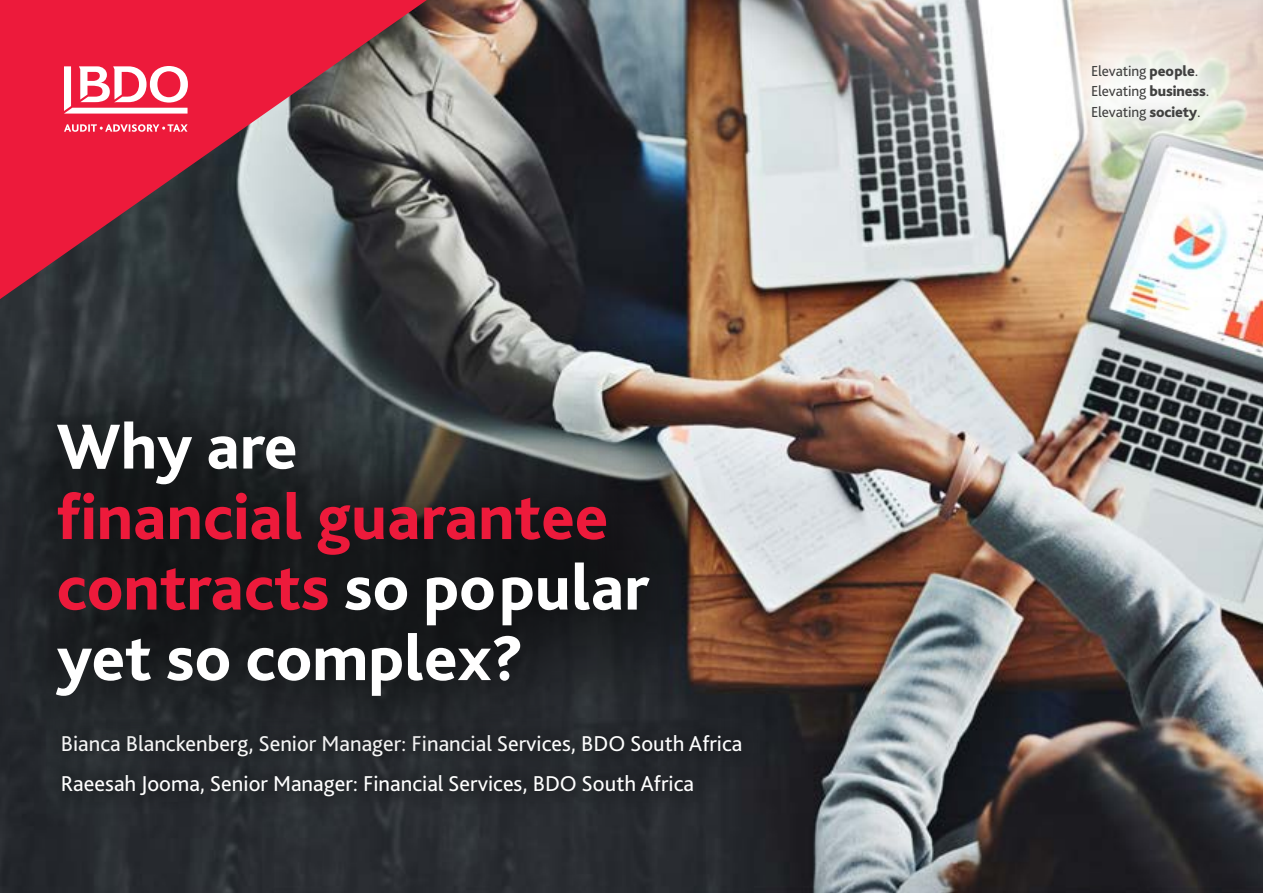
<style>
.page{position:relative;width:1263px;height:893px;background:#fff}
.page>*{position:absolute;margin:0;border:0;box-sizing:border-box;transform-origin:0 0}
.t1{font:800 66.45px/70.5px "Bliss Pro";color:#ed1a3b}
.t2{font:800 66.45px "Bliss Pro";letter-spacing:-.005em;color:#fff}
.t3{font:22.5px/40px "Bliss Pro";color:#fff}
.t4{font:15.15px/20.7px "Bliss Pro";letter-spacing:-.01em;color:#414140}
.s1{color:#fff}
.s2{font-weight:800}
</style>
<div class="page">
<img style="left:0;top:0;width:1263px;height:893px">
<svg style="left:0;top:0;width:427px;height:299px;background:#a24251"></svg>
<svg style="left:64px;top:66px;width:124px;height:48px"></svg>
<svg style="left:64px;top:124px;width:124px;height:8px"></svg>
<svg style="left:1020px;top:0;width:243px;height:190px"></svg>
<div style="left:43px;top:716px;width:717px;height:99px;background:#25292d"></div>
<svg style="left:0;top:342px;width:725px;height:435px;background:#2d2e2f"></svg>
<h1 class="t2" style="left:57px;top:405px;width:242px">Why are</h1>
<h1 class="t1" style="left:57px;top:480px;width:594px">financial guarantee contracts <span class="s1">so popular yet so complex?</span></h1>
<p class="t3" style="left:61px;top:723px;width:683px">Bianca Blanckenberg, Senior Manager: Financial Services, BDO South Africa<br>Raeesah Jooma, Senior Manager: Financial Services, BDO South Africa</p>
<p class="t4" style="left:1091px;top:60px;width:120px">Elevating <span class="s2">people</span>.<br>Elevating <span class="s2">business</span>.<br>Elevating <span class="s2">society</span>.</p>
</div>
